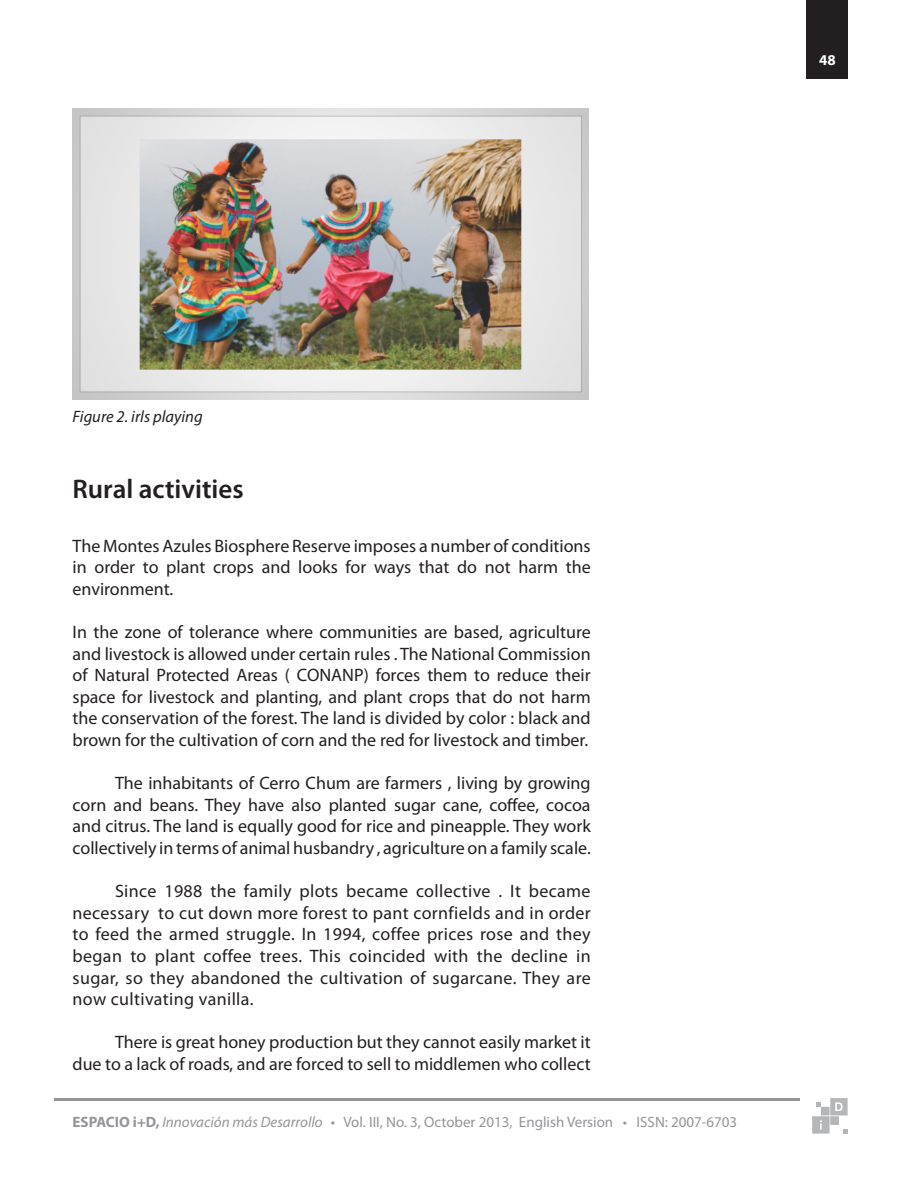
<style>
.page{position:relative;width:918px;height:1188px;background:#fff}
.page>*{position:absolute;margin:0;border:0;box-sizing:border-box;transform-origin:0 0}
.t1{font:600 27px "Myriad Pro";color:#231f20}
.t2{font:18px/21.6px "Myriad Pro";color:#231f20;text-align:justify}
.t3{font:italic 16.5px "Myriad Pro";color:#231f20}
.t4{font:15px "Myriad Pro";color:#939598}
.t5{font:700 15px "Myriad Pro";color:#fff}
.s1{font-weight:700}
.s2{font-style:italic}
</style>
<div class="page">
<div style="left:806px;top:0;width:42px;height:78px;background:#231f20"></div>
<hr style="left:54px;top:1098px;width:745px;height:3px;background:#939598">
<svg style="left:812px;top:1098px;width:36px;height:36px"></svg>
<img style="left:73px;top:108px;width:516px;height:292px">
<p class="t5" style="left:819px;top:50px;width:18px">48</p>
<p class="t3" style="left:73px;top:406px;width:132px">Figure 2. irls playing</p>
<p class="t1" style="left:73px;top:471px;width:173px">Rural activities</p>
<p class="t2" style="left:73px;top:535px;width:520px">The Montes Azules Biosphere Reserve imposes a number of conditions in order to plant crops and looks for ways that do not harm the environment.</p>
<p class="t2" style="left:73px;top:621px;width:520px">In the zone of tolerance where communities are based, agriculture and livestock is allowed under certain rules . The National Commission of Natural Protected Areas ( CONANP) forces them to reduce their space for livestock and planting, and plant crops that do not harm the conservation of the forest. The land is divided by color : black and brown for the cultivation of corn and the red for livestock and timber.</p>
<p class="t2" style="left:73px;top:772px;width:520px;text-indent:43px">The inhabitants of Cerro Chum are farmers , living by growing corn and beans. They have also planted sugar cane, coffee, cocoa and citrus. The land is equally good for rice and pineapple. They work collectively in terms of animal husbandry , agriculture on a family scale.</p>
<p class="t2" style="left:73px;top:880px;width:520px;text-indent:43px">Since 1988 the family plots became collective . It became necessary to cut down more forest to pant cornfields and in order to feed the armed struggle. In 1994, coffee prices rose and they began to plant coffee trees. This coincided with the decline in sugar, so they abandoned the cultivation of sugarcane. They are now cultivating vanilla.</p>
<p class="t2" style="left:73px;top:1031px;width:520px;text-align:right">There is great honey production but they cannot easily market it<br>due to a lack of roads, and are forced to sell to middlemen who collect</p>
<p class="t4" style="left:73px;top:1113px;width:666px"><span class="s1">ESPACIO i+D,</span> <span class="s2">Innovación más Desarrollo •</span> Vol. III, No. 3, October 2013, English Version • ISSN: 2007-6703</p>
</div>
